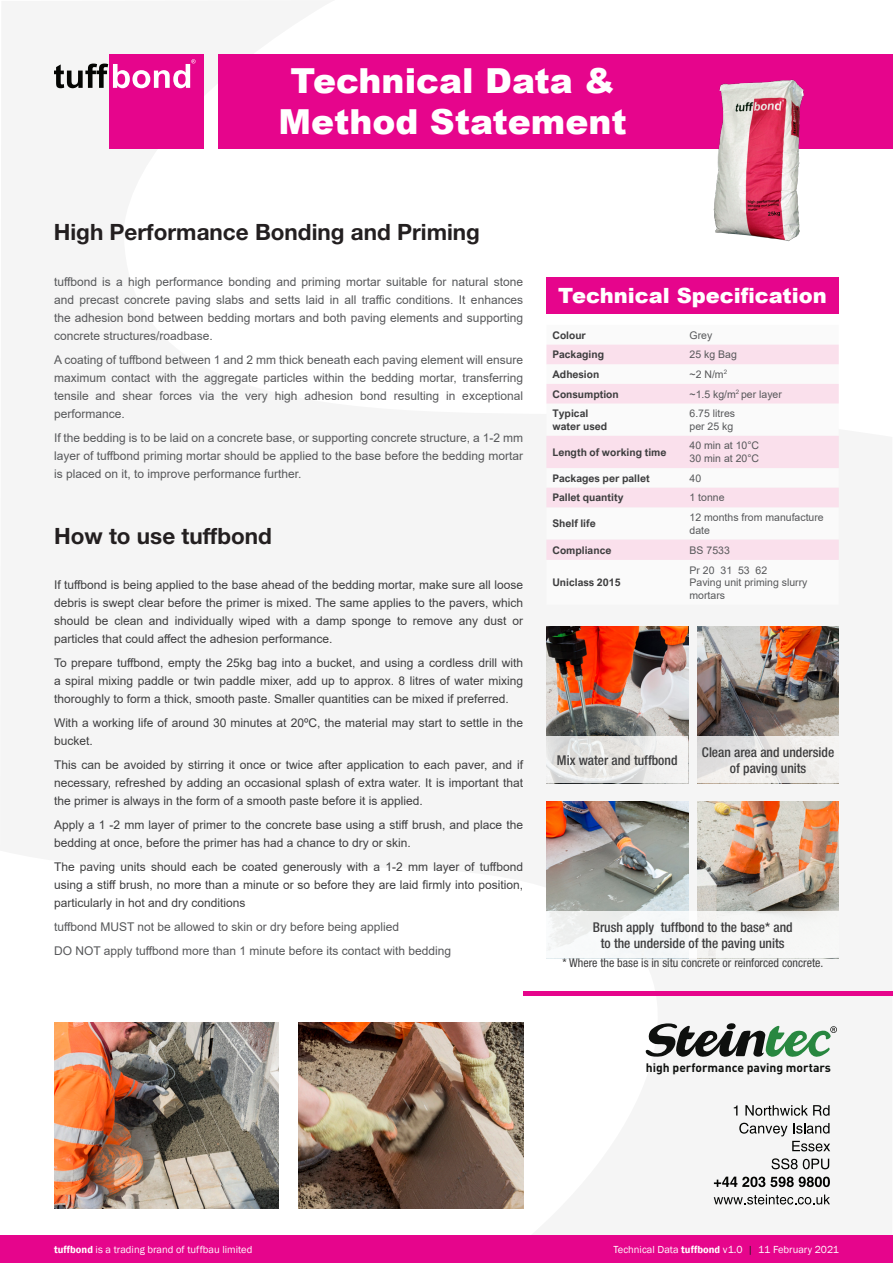
<style>
.page{position:relative;width:893px;height:1263px;background:#fff}
.page>*{position:absolute;margin:0;border:0;box-sizing:border-box;transform-origin:0 0}
.Page_Title{font:900 34.5px/41.4px "Arial";color:#fff;text-align:center}
.Page_Title-2{font:700 22.5px "Helvetica Neue LT Std";color:#231f20}
.Main_Text{font:700 22.5px "Helvetica Neue LT Std";color:#231f20}
.Section_Titles{font:900 21px "Arial";color:#fff}
.Main_Text_-_Header{font:500 condensed 13.5px/16.2px "Helvetica Neue LT Std";color:#3e3e3f;text-align:center}
.t1{font:700 12.15px "DIN Pro";color:#0e100e}
.Main_Text-2{font:12px/18px "Arial";color:#3e3e3f;text-align:justify}
.Main_Text-3{font:12px/18px "Arial";color:#57585a;text-align:justify}
.Main_Text_-_Header-2{font:condensed 12px "Helvetica Neue LT Std";color:#3e3e3f}
.Tech_specs_-_Table{font:10.5px/12.6px "Arial";color:#57585a}
.Tech_specs_-_Table_Q{font:700 10.5px/12.6px "Arial Nova";color:#3e3e3f}
.t2{font:10.5px "Franklin Gothic";color:#fff}
.s1{font-weight:600}
.s2{color:#231f20}
</style>
<div class="page">
<svg style="left:714px;top:1194px;width:116px;height:10px"></svg>
<svg style="left:734px;top:1105px;width:3px;height:10px"></svg>
<svg style="left:745px;top:1105px;width:84px;height:11px"></svg>
<svg style="left:739px;top:1123px;width:91px;height:28px"></svg>
<svg style="left:771px;top:1158px;width:58px;height:11px"></svg>
<svg style="left:714px;top:1176px;width:116px;height:11px"></svg>
<svg style="left:646px;top:1023px;width:191px;height:34px"></svg>
<div style="left:218px;top:54px;width:675px;height:94px;background:#e6058c"></div>
<div style="left:110px;top:54px;width:94px;height:94px;background:#e6058c"></div>
<svg style="left:54px;top:59px;width:142px;height:29px"></svg>
<div style="left:523px;top:991px;width:370px;height:5px;background:#e6058c"></div>
<div style="left:0;top:1235px;width:893px;height:28px;background:#e6058c"></div>
<img style="left:546px;top:626px;width:142px;height:110px">
<img style="left:697px;top:626px;width:142px;height:110px">
<img style="left:546px;top:801px;width:142px;height:110px">
<img style="left:697px;top:801px;width:142px;height:110px">
<div style="left:546px;top:911px;width:293px;height:47px;background:#f6f7f6"></div>
<svg style="left:546px;top:736px;width:142px;height:47px"></svg>
<svg style="left:697px;top:736px;width:142px;height:47px;fill:#edebe8"></svg>
<img style="left:298px;top:1023px;width:225px;height:186px">
<img style="left:706px;top:79px;width:108px;height:162px">
<img style="left:54px;top:1023px;width:225px;height:186px">
<svg style="left:546px;top:345px;width:293px;height:215px;fill:#fae2ed"></svg>
<div style="left:546px;top:277px;width:293px;height:37px;background:#e6058c"></div>
<p class="Page_Title" style="left:279px;top:59px;width:350px">Technical Data &amp;<br>Method Statement</p>
<p class="Page_Title-2" style="left:54px;top:218px;width:428px">High Performance Bonding and Priming</p>
<p class="Main_Text-3" style="left:54px;top:273px;width:470px">tuffbond is a high performance bonding and priming mortar suitable for natural stone and precast concrete paving slabs and setts laid in all traffic conditions. It enhances the adhesion bond between bedding mortars and both paving elements and supporting concrete structures/roadbase.</p>
<p class="Main_Text-3" style="left:54px;top:351px;width:470px">A coating of tuffbond between 1 and 2 mm thick beneath each paving element will ensure maximum contact with the aggregate particles within the bedding mortar, transferring tensile and shear forces via the very high adhesion bond resulting in exceptional performance.</p>
<p class="Main_Text-3" style="left:54px;top:429px;width:470px">If the bedding is to be laid on a concrete base, or supporting concrete structure, a 1-2 mm layer of tuffbond priming mortar should be applied to the base before the bedding mortar is placed on it, to improve performance further.</p>
<p class="Main_Text" style="left:54px;top:522px;width:219px">How to use tuffbond</p>
<p class="Main_Text-2" style="left:54px;top:575px;width:470px">If tuffbond is being applied to the base ahead of the bedding mortar, make sure all loose debris is swept clear before the primer is mixed. The same applies to the pavers, which should be clean and individually wiped with a damp sponge to remove any dust or particles that could affect the adhesion performance.</p>
<p class="Main_Text-2" style="left:54px;top:653px;width:470px">To prepare tuffbond, empty the 25kg bag into a bucket, and using a cordless drill with a spiral mixing paddle or twin paddle mixer, add up to approx. 8 litres of water mixing thoroughly to form a thick, smooth paste. Smaller quantities can be mixed if preferred.</p>
<p class="Main_Text-2" style="left:54px;top:713px;width:470px">With a working life of around 30 minutes at 20ºC, the material may start to settle in the bucket.</p>
<p class="Main_Text-2" style="left:54px;top:755px;width:470px">This can be avoided by stirring it once or twice after application to each paver, and if necessary, refreshed by adding an occasional splash of extra water. It is important that the primer is always in the form of a smooth paste before it is applied.</p>
<p class="Main_Text-2" style="left:54px;top:815px;width:470px">Apply a 1 -2 mm layer of primer to the concrete base using a stiff brush, and place the bedding at once, before the primer has had a chance to dry or skin.</p>
<p class="Main_Text-2" style="left:54px;top:857px;width:470px">The paving units should each be coated generously with a 1-2 mm layer of tuffbond using a stiff brush, no more than a minute or so before they are laid firmly into position, particularly in hot and dry conditions</p>
<p class="Main_Text-3" style="left:54px;top:917px;width:347px">tuffbond MUST not be allowed to skin or dry before being applied</p>
<p class="Main_Text-3" style="left:54px;top:941px;width:399px">DO NOT apply tuffbond more than 1 minute before its contact with bedding</p>
<p class="Section_Titles" style="left:558px;top:281px;width:270px">Technical Specification</p>
<p class="Tech_specs_-_Table_Q" style="left:552px;top:328px;width:35px">Colour</p>
<p class="Tech_specs_-_Table" style="left:690px;top:329px;width:24px">Grey</p>
<p class="Tech_specs_-_Table_Q" style="left:552px;top:348px;width:53px">Packaging</p>
<p class="Tech_specs_-_Table" style="left:690px;top:348px;width:49px">25 kg Bag</p>
<p class="Tech_specs_-_Table_Q" style="left:552px;top:368px;width:48px">Adhesion</p>
<p class="Tech_specs_-_Table" style="left:690px;top:368px;width:39px">~2 N/m<sup>2</sup></p>
<p class="Tech_specs_-_Table_Q" style="left:552px;top:387px;width:68px">Consumption</p>
<p class="Tech_specs_-_Table" style="left:690px;top:387px;width:94px">~1.5 kg/m<sup>2</sup> per layer</p>
<p class="Tech_specs_-_Table_Q" style="left:552px;top:407px;width:56px">Typical water used</p>
<p class="Tech_specs_-_Table" style="left:690px;top:407px;width:47px">6.75 litres</p>
<p class="Tech_specs_-_Table" style="left:690px;top:420px;width:45px">per 25 kg</p>
<p class="Tech_specs_-_Table_Q" style="left:552px;top:446px;width:116px">Length of working time</p>
<p class="Tech_specs_-_Table" style="left:690px;top:439px;width:71px">40 min at 10°C</p>
<p class="Tech_specs_-_Table" style="left:690px;top:452px;width:71px">30 min at 20°C</p>
<p class="Tech_specs_-_Table_Q" style="left:552px;top:472px;width:99px">Packages per pallet</p>
<p class="Tech_specs_-_Table" style="left:690px;top:472px;width:13px">40</p>
<p class="Tech_specs_-_Table_Q" style="left:552px;top:491px;width:73px">Pallet quantity</p>
<p class="Tech_specs_-_Table" style="left:690px;top:491px;width:37px">1 tonne</p>
<p class="Tech_specs_-_Table_Q" style="left:552px;top:517px;width:45px">Shelf life</p>
<p class="Tech_specs_-_Table" style="left:690px;top:511px;width:136px">12 months from manufacture date</p>
<p class="Tech_specs_-_Table_Q" style="left:552px;top:543px;width:61px">Compliance</p>
<p class="Tech_specs_-_Table" style="left:690px;top:543px;width:42px">BS 7533</p>
<p class="Tech_specs_-_Table_Q" style="left:552px;top:576px;width:70px">Uniclass 2015</p>
<p class="Tech_specs_-_Table" style="left:690px;top:563px;width:79px">Pr 20 31 53 62</p>
<p class="Tech_specs_-_Table" style="left:690px;top:576px;width:119px">Paving unit priming slurry mortars</p>
<p class="Main_Text_-_Header" style="left:557px;top:752px;width:122px">Mix water and tuffbond</p>
<p class="Main_Text_-_Header" style="left:702px;top:743px;width:134px">Clean area and underside of paving units</p>
<p class="Main_Text_-_Header" style="left:593px;top:918px;width:201px">Brush apply tuffbond to the base* and to the underside of the paving units</p>
<p class="Main_Text_-_Header-2" style="left:562px;top:956px;width:262px">* Where the base is in situ concrete or reinforced concrete.</p>
<p class="t1" style="left:646px;top:1059px;width:187px">high performance paving mortars</p>
<p class="t2" style="left:54px;top:1243px;width:200px"><span class="s1">tuffbond</span> is a trading brand of tuffbau limited</p>
<p class="t2" style="left:613px;top:1243px;width:227px">Technical Data <span class="s1">tuffbond</span> v1.0 <span class="s2">|</span> 11 February 2021</p>
</div>
